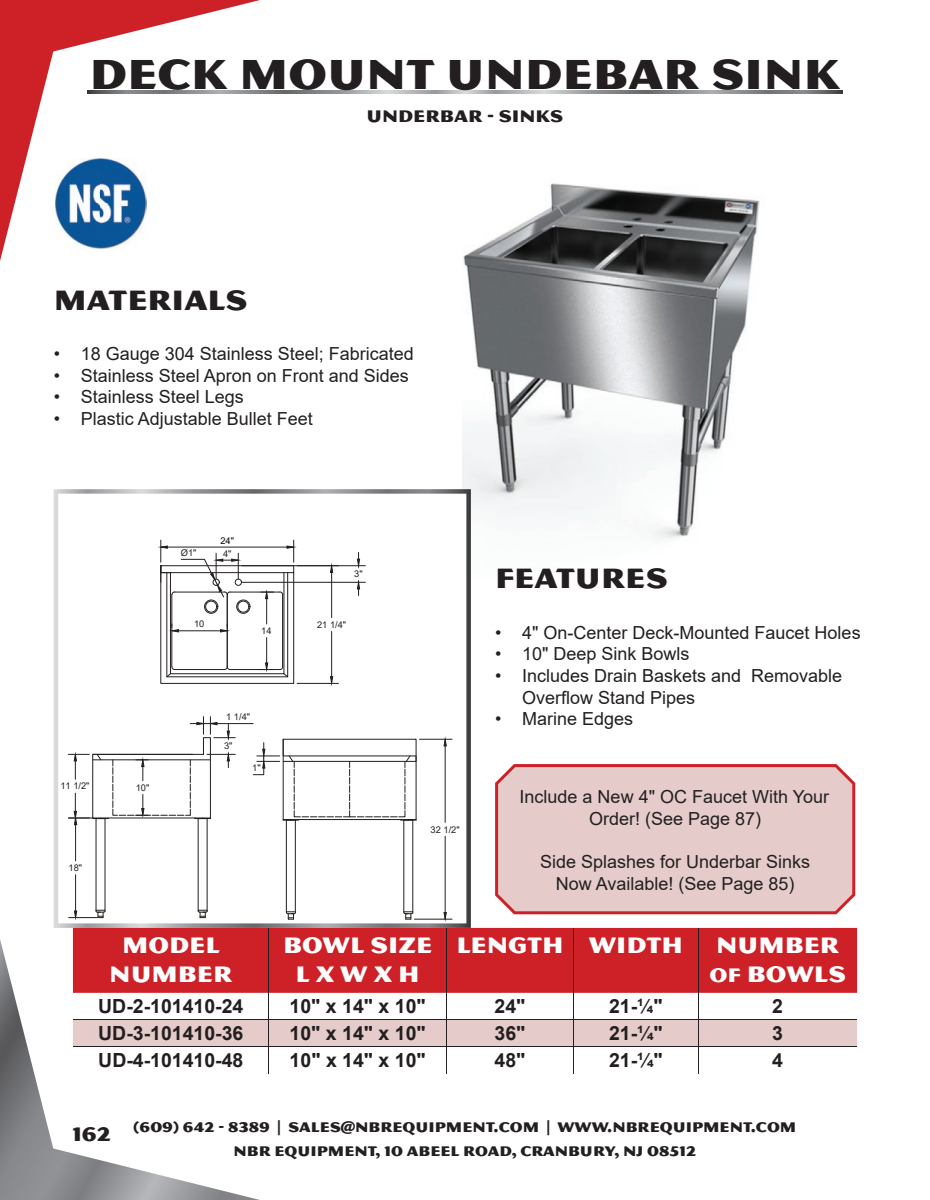
<style>
.page{position:relative;width:930px;height:1200px;background:#fff}
.page>*{position:absolute;margin:0;border:0;box-sizing:border-box;transform-origin:0 0}
.t1{font:45px "Magnesium MVB";color:#231f20}
.t2{font:30px "Magnesium MVB";color:#231f20}
.t3{font:24px/28.8px "Magnesium MVB";color:#fff;text-align:center}
.t4{font:700 19.5px "Arial";color:#231f20}
.t5{font:18px/21.6px "Arial";color:#231f20;text-align:center}
.t6{font:18px "Magnesium MVB";color:#231f20}
.t7{font:15px/24px "Magnesium MVB";color:#231f20}
.t8{font:9.3px "Arial";color:#231f20}
.t9{font:9.3px "Arial";color:#040503}
.s1{font-size:21px}
</style>
<div class="page">
<svg style="left:0;top:0;width:260px;height:261px"></svg>
<svg style="left:0;top:939px;width:260px;height:261px"></svg>
<img style="left:462px;top:183px;width:298px;height:357px">
<svg style="left:54px;top:489px;width:417px;height:439px"></svg>
<svg style="left:88px;top:90px;width:754px;height:3px;background:#929497"></svg>
<div style="left:73px;top:928px;width:784px;height:65px;background:#cd2027"></div>
<hr style="left:269px;top:928px;width:1px;height:65px;background:#231f20">
<hr style="left:446px;top:928px;width:1px;height:65px;background:#231f20">
<hr style="left:573px;top:928px;width:1px;height:65px;background:#231f20">
<hr style="left:698px;top:928px;width:1px;height:65px;background:#231f20">
<svg style="left:73px;top:993px;width:784px;height:81px"></svg>
<img style="left:55px;top:158px;width:92px;height:90px">
<svg style="left:495px;top:764px;width:360px;height:150px;background:#e4c3c3"></svg>
<hr style="left:295px;top:820px;width:1px;height:93px;background:#231f20">
<hr style="left:286px;top:820px;width:1px;height:93px;background:#231f20">
<svg style="left:286px;top:911px;width:10px;height:9px"></svg>
<hr style="left:403px;top:820px;width:1px;height:93px;background:#231f20">
<hr style="left:412px;top:820px;width:1px;height:93px;background:#231f20">
<svg style="left:403px;top:911px;width:10px;height:9px"></svg>
<hr style="left:419px;top:739px;width:33px;height:1px;background:#231f20">
<hr style="left:414px;top:919px;width:38px;height:1px;background:#231f20">
<hr style="left:445px;top:746px;width:1px;height:76px;background:#231f20">
<hr style="left:445px;top:836px;width:1px;height:77px;background:#231f20">
<svg style="left:443px;top:738px;width:4px;height:9px"></svg>
<svg style="left:443px;top:912px;width:4px;height:8px"></svg>
<svg style="left:253px;top:739px;width:164px;height:82px"></svg>
<hr style="left:96px;top:818px;width:1px;height:93px;background:#231f20">
<hr style="left:105px;top:818px;width:1px;height:93px;background:#231f20">
<hr style="left:207px;top:818px;width:1px;height:93px;background:#231f20">
<hr style="left:198px;top:818px;width:1px;height:93px;background:#231f20">
<svg style="left:198px;top:910px;width:10px;height:8px"></svg>
<hr style="left:217px;top:723px;width:36px;height:1px;background:#231f20">
<hr style="left:75px;top:825px;width:1px;height:36px;background:#231f20">
<hr style="left:75px;top:875px;width:1px;height:36px;background:#231f20">
<svg style="left:69px;top:910px;width:37px;height:8px"></svg>
<svg style="left:68px;top:717px;width:167px;height:108px"></svg>
<hr style="left:297px;top:683px;width:41px;height:1px;background:#231f20">
<hr style="left:331px;top:572px;width:1px;height:46px;background:#231f20">
<hr style="left:331px;top:631px;width:1px;height:46px;background:#231f20">
<svg style="left:330px;top:566px;width:3px;height:7px"></svg>
<svg style="left:330px;top:676px;width:3px;height:8px"></svg>
<hr style="left:242px;top:582px;width:123px;height:1px;background:#231f20">
<hr style="left:242px;top:565px;width:123px;height:1px;background:#231f20">
<svg style="left:357px;top:581px;width:3px;height:15px"></svg>
<svg style="left:357px;top:552px;width:3px;height:15px"></svg>
<svg style="left:160px;top:540px;width:134px;height:144px"></svg>
<h1 class="t1" style="left:90px;top:47px;width:752px">DECK MOUNT UNDEBAR SINK</h1>
<p class="t6" style="left:367px;top:105px;width:198px">UNDERBAR - SINKS</p>
<h2 class="t2" style="left:54px;top:282px;width:195px">MATERIALS</h2>
<p class="t5" style="left:54px;top:343px;width:362px">• 18 Gauge 304 Stainless Steel; Fabricated</p>
<p class="t5" style="left:54px;top:364px;width:357px">• Stainless Steel Apron on Front and Sides</p>
<p class="t5" style="left:54px;top:386px;width:192px">• Stainless Steel Legs</p>
<p class="t5" style="left:54px;top:408px;width:261px">• Plastic Adjustable Bullet Feet</p>
<p class="t9" style="left:220px;top:534px;width:15px">24"</p>
<p class="t8" style="left:60px;top:780px;width:31px">11 1/2"</p>
<p class="t8" style="left:69px;top:861px;width:15px">18"</p>
<p class="t8" style="left:136px;top:781px;width:15px">10"</p>
<p class="t8" style="left:181px;top:546px;width:17px">Ø1"</p>
<p class="t8" style="left:223px;top:547px;width:10px">4"</p>
<p class="t8" style="left:354px;top:568px;width:10px">3"</p>
<p class="t8" style="left:194px;top:617px;width:12px">10</p>
<p class="t8" style="left:317px;top:618px;width:31px">21 1/4"</p>
<p class="t8" style="left:261px;top:624px;width:12px">14</p>
<p class="t8" style="left:226px;top:710px;width:25px">1 1/4"</p>
<p class="t8" style="left:224px;top:740px;width:10px">3"</p>
<p class="t8" style="left:252px;top:762px;width:10px">1"</p>
<p class="t8" style="left:431px;top:823px;width:31px">32 1/2"</p>
<h2 class="t2" style="left:495px;top:560px;width:174px">FEATURES</h2>
<p class="t5" style="left:495px;top:621px;width:367px">• 4" On-Center Deck-Mounted Faucet Holes</p>
<p class="t5" style="left:495px;top:643px;width:196px">• 10" Deep Sink Bowls</p>
<p class="t5" style="left:522px;top:665px;width:322px;text-align:left;text-indent:-27px">• Includes Drain Baskets and Removable<br>Overflow Stand Pipes</p>
<p class="t5" style="left:495px;top:708px;width:140px">• Marine Edges</p>
<p class="t5" style="left:520px;top:786px;width:311px">Include a New 4" OC Faucet With Your<br>Order! (See Page 87)</p>
<p class="t5" style="left:540px;top:851px;width:272px">Side Splashes for Underbar Sinks<br>Now Available! (See Page 85)</p>
<p class="t8" style="left:589px;top:863px;width:15px">18"</p>
<h3 class="t3" style="left:109px;top:930px;width:125px">MODEL<br>NUMBER</h3>
<h3 class="t3" style="left:283px;top:930px;width:151px">BOWL SIZE<br>L X W X H</h3>
<h3 class="t3" style="left:456px;top:930px;width:228px">LENGTH WIDTH</h3>
<h3 class="t3" style="left:709px;top:930px;width:138px;text-align:left">NUMBER<br><span class="s1">OF</span> BOWLS</h3>
<p class="t4" style="left:98px;top:992px;width:147px">UD-2-101410-24</p>
<p class="t4" style="left:290px;top:992px;width:138px">10" x 14" x 10"</p>
<p class="t4" style="left:495px;top:992px;width:32px">24"</p>
<p class="t4" style="left:609px;top:992px;width:55px">21-1/4"</p>
<p class="t4" style="left:772px;top:992px;width:12px">2</p>
<p class="t4" style="left:98px;top:1019px;width:147px">UD-3-101410-36</p>
<p class="t4" style="left:290px;top:1019px;width:138px">10" x 14" x 10"</p>
<p class="t4" style="left:495px;top:1019px;width:32px">36"</p>
<p class="t4" style="left:609px;top:1019px;width:55px">21-1/4"</p>
<p class="t4" style="left:772px;top:1019px;width:12px">3</p>
<p class="t4" style="left:98px;top:1046px;width:147px">UD-4-101410-48</p>
<p class="t4" style="left:290px;top:1046px;width:138px">10" x 14" x 10"</p>
<p class="t4" style="left:495px;top:1046px;width:32px">48"</p>
<p class="t4" style="left:609px;top:1046px;width:55px">21-1/4"</p>
<p class="t4" style="left:772px;top:1046px;width:12px">4</p>
<p class="t7" style="left:233px;top:1114px;width:564px;text-indent:-161px"><span class="s1">162</span> (609) 642 - 8389 | SALES@NBREQUIPMENT.COM | WWW.NBREQUIPMENT.COM<br>NBR EQUIPMENT, 10 ABEEL ROAD, CRANBURY, NJ 08512</p>
</div>
